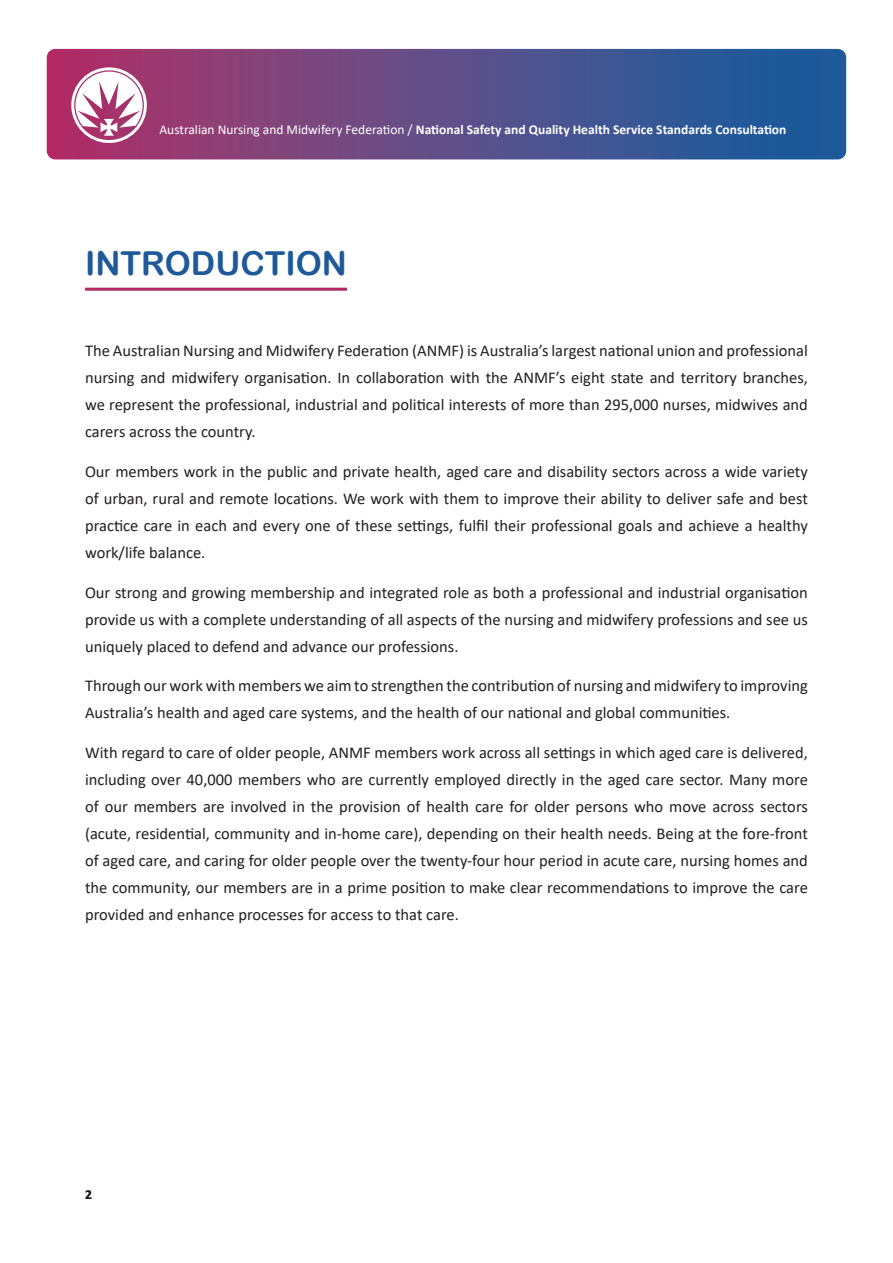
<style>
.page{position:relative;width:893px;height:1263px;background:#fff}
.page>*{position:absolute;margin:0;border:0;box-sizing:border-box;transform-origin:0 0}
.Heading_1{font:33px "Arial Rounded MT Bold";color:#1e599a}
.Body_copy{font:16.5px/27px "Calibri";color:#231f20;text-align:justify}
.t1{font:700 13.5px "Calibri";color:#fff}
.t2{font:700 13.5px "Calibri";color:#231f20}
.s1{font-weight:400}
</style>
<div class="page">
<div style="left:47px;top:49px;width:799px;height:110px;background:linear-gradient(to right,#b03569,#1061a2);border-radius:9px"></div>
<svg style="left:71px;top:67px;width:76px;height:76px"></svg>
<hr style="left:85px;top:288px;width:262px;height:3px;background:#b22762">
<p class="t1" style="left:159px;top:120px;width:628px"><span class="s1">Australian Nursing and Midwifery Federation /</span> National Safety and Quality Health Service Standards Consultation</p>
<p class="Heading_1" style="left:85px;top:244px;width:263px">INTRODUCTION</p>
<p class="Body_copy" style="left:85px;top:337px;width:724px">The Australian Nursing and Midwifery Federation (ANMF) is Australia’s largest national union and professional nursing and midwifery organisation. In collaboration with the ANMF’s eight state and territory branches, we represent the professional, industrial and political interests of more than 295,000 nurses, midwives and carers across the country.</p>
<p class="Body_copy" style="left:85px;top:457px;width:724px">Our members work in the public and private health, aged care and disability sectors across a wide variety of urban, rural and remote locations. We work with them to improve their ability to deliver safe and best practice care in each and every one of these settings, fulfil their professional goals and achieve a healthy work/life balance.</p>
<p class="Body_copy" style="left:85px;top:578px;width:724px">Our strong and growing membership and integrated role as both a professional and industrial organisation provide us with a complete understanding of all aspects of the nursing and midwifery professions and see us uniquely placed to defend and advance our professions.</p>
<p class="Body_copy" style="left:85px;top:672px;width:724px">Through our work with members we aim to strengthen the contribution of nursing and midwifery to improving<br>Australia’s health and aged care systems, and the health of our national and global communities.</p>
<p class="Body_copy" style="left:85px;top:739px;width:724px">With regard to care of older people, ANMF members work across all settings in which aged care is delivered, including over 40,000 members who are currently employed directly in the aged care sector. Many more of our members are involved in the provision of health care for older persons who move across sectors (acute, residential, community and in-home care), depending on their health needs. Being at the fore-front of aged care, and caring for older people over the twenty-four hour period in acute care, nursing homes and the community, our members are in a prime position to make clear recommendations to improve the care provided and enhance processes for access to that care.</p>
<p class="t2" style="left:85px;top:1185px;width:8px">2</p>
</div>
